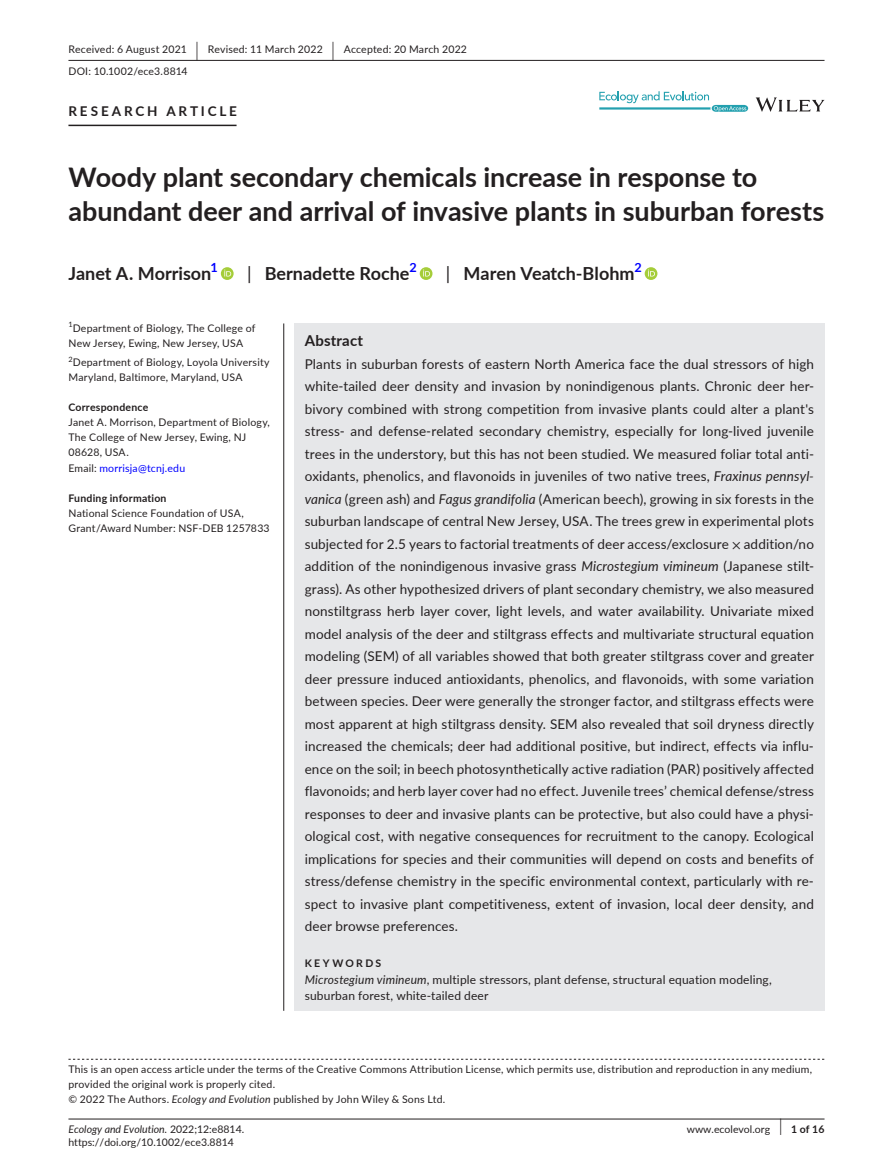
<style>
.page{position:relative;width:893px;height:1174px;background:#fff}
.page>*{position:absolute;margin:0;border:0;box-sizing:border-box;transform-origin:0 0}
.t1{font:700 27px/34.5px "Lato";color:#231f20}
.t2{font:700 18px "Lato";color:#231f20}
.t3{font:700 15px "Lato";letter-spacing:.015em;color:#231f20}
.t4{font:13.5px/22.5px "Lato";letter-spacing:.01em;color:#231f20;text-align:justify}
.t5{font:700 13.5px "Lato";letter-spacing:.21em;color:#231f20}
.t6{font:700 12.6px "Lato";color:#00f}
.t7{font:12px/16.5px "Lato";letter-spacing:.015em;color:#231f20}
.t8{font:10.5px/15px "Lato";letter-spacing:.02em;color:#231f20}
.t9{font:10.5px "Lato";color:#231f20}
.t10{font:700 10.5px "Lato";letter-spacing:.02em;color:#231f20}
.t11{font:italic 10.5px "Lato";color:#231f20}
.t12{font:700 10.5px "Lato";letter-spacing:.22em;color:#231f20}
.t13{font:7.35px "Lato";color:#231f20}
.s1{font-size:19.65px}
.s2{font-weight:400}
.s3{color:#00f}
.s4{font-style:italic}
.s5{font-family:"STIX"}
.s6{font-style:normal}
.s7{font-weight:400;font-size:17.4px}
</style>
<div class="page">
<hr style="left:68px;top:1118px;width:756px;height:1px;background:#231f20">
<svg style="left:756px;top:97px;width:68px;height:15px"></svg>
<svg style="left:599px;top:91px;width:149px;height:21px"></svg>
<hr style="left:68px;top:60px;width:756px;height:1px;background:#231f20">
<hr style="left:68px;top:125px;width:169px;height:1px;background:#231f20">
<svg style="left:221px;top:267px;width:13px;height:13px"></svg>
<svg style="left:224px;top:269px;width:7px;height:7px"></svg>
<svg style="left:420px;top:267px;width:12px;height:13px"></svg>
<svg style="left:423px;top:269px;width:7px;height:7px"></svg>
<svg style="left:645px;top:267px;width:12px;height:13px"></svg>
<svg style="left:648px;top:269px;width:7px;height:7px"></svg>
<svg style="left:68px;top:1058px;width:756px;height:1px"></svg>
<div style="left:294px;top:323px;width:530px;height:687px;background:#e6e7e9"></div>
<hr style="left:283px;top:323px;width:1px;height:687px;background:#231f20">
<p class="t8" style="left:68px;top:38px;width:400px;line-height:21.8px">Received: 6 August 2021 <span class="s1">|</span> Revised: 11 March 2022 <span class="s1">|</span> Accepted: 20 March 2022<br>DOI: 10.1002/ece3.8814</p>
<p class="t5" style="left:68px;top:101px;width:170px">RESEARCH ARTICLE</p>
<h1 class="t1" style="left:68px;top:159px;width:757px">Woody plant secondary chemicals increase in response to abundant deer and arrival of invasive plants in suburban forests</h1>
<h2 class="t2" style="left:68px;top:260px;width:145px">Janet A. Morrison</h2>
<p class="t6" style="left:211px;top:258px;width:9px">1</p>
<h2 class="t2" style="left:247px;top:260px;width:164px"><span class="s2">|</span> Bernadette Roche</h2>
<p class="t6" style="left:409px;top:258px;width:9px">2</p>
<h2 class="t2" style="left:446px;top:260px;width:190px"><span class="s2">|</span> Maren Veatch-Blohm</h2>
<p class="t6" style="left:634px;top:258px;width:9px">2</p>
<p class="t13" style="left:68px;top:319px;width:6px">1</p>
<p class="t8" style="left:68px;top:320px;width:188px;text-indent:4px">Department of Biology, The College of<br>New Jersey, Ewing, New Jersey, USA</p>
<p class="t13" style="left:68px;top:354px;width:6px">2</p>
<p class="t8" style="left:68px;top:355px;width:203px;text-indent:4px">Department of Biology, Loyola University<br>Maryland, Baltimore, Maryland, USA</p>
<p class="t10" style="left:68px;top:400px;width:81px">Correspondence</p>
<p class="t8" style="left:68px;top:415px;width:203px">Janet A. Morrison, Department of Biology,<br>The College of New Jersey, Ewing, NJ<br>08628, USA.<br>Email: <span class="s3">morrisja@tcnj.edu</span></p>
<p class="t10" style="left:68px;top:490px;width:100px">Funding information</p>
<p class="t8" style="left:68px;top:505px;width:203px">National Science Foundation of USA,<br>Grant/Award Number: NSF-DEB 1257833</p>
<p class="t3" style="left:305px;top:329px;width:60px">Abstract</p>
<p class="t4" style="left:305px;top:352px;width:511px">Plants in suburban forests of eastern North America face the dual stressors of high white-tailed deer density and invasion by nonindigenous plants. Chronic deer her&shy;bivory combined with strong competition from invasive plants could alter a plant's stress- and defense-related secondary chemistry, especially for long-lived juvenile trees in the understory, but this has not been studied. We measured foliar total anti&shy;oxidants, phenolics, and flavonoids in juveniles of two native trees, <span class="s4">Fraxinus pennsyl&shy;vanica</span> (green ash) and <span class="s4">Fagus grandifolia</span> (American beech), growing in six forests in the suburban landscape of central New Jersey, USA. The trees grew in experimental plots subjected for 2.5 years to factorial treatments of deer access/exclosure <span class="s5">×</span> addition/no addition of the nonindigenous invasive grass <span class="s4">Microstegium vimineum</span> (Japanese stilt&shy;grass). As other hypothesized drivers of plant secondary chemistry, we also measured nonstiltgrass herb layer cover, light levels, and water availability. Univariate mixed model analysis of the deer and stiltgrass effects and multivariate structural equation modeling (SEM) of all variables showed that both greater stiltgrass cover and greater deer pressure induced antioxidants, phenolics, and flavonoids, with some variation between species. Deer were generally the stronger factor, and stiltgrass effects were most apparent at high stiltgrass density. SEM also revealed that soil dryness directly increased the chemicals; deer had additional positive, but indirect, effects via influ&shy;ence on the soil; in beech photosynthetically active radiation (PAR) positively affected flavonoids; and herb layer cover had no effect. Juvenile trees’ chemical defense/stress responses to deer and invasive plants can be protective, but also could have a physi&shy;ological cost, with negative consequences for recruitment to the canopy. Ecological implications for species and their communities will depend on costs and benefits of stress/defense chemistry in the specific environmental context, particularly with re&shy;spect to invasive plant competitiveness, extent of invasion, local deer density, and deer browse preferences.</p>
<p class="t12" style="left:305px;top:955px;width:78px">KEYWORDS</p>
<p class="t7" style="left:305px;top:970px;width:469px"><span class="s4">Microstegium vimineum</span>, multiple stressors, plant defense, structural equation modeling, suburban forest, white-tailed deer</p>
<p class="t8" style="left:68px;top:1061px;width:745px">This is an open access article under the terms of the Creative Commons Attribution License, which permits use, distribution and reproduction in any medium, provided the original work is properly cited.<br>© 2022 The Authors. <span class="s4">Ecology and Evolution</span> published by John Wiley &amp; Sons Ltd.</p>
<p class="t11" style="left:68px;top:1121px;width:177px">Ecology and Evolution. <span class="s6">2022;12:e8814.</span></p>
<p class="t10" style="left:779px;top:1121px;width:46px"><span class="s7">|</span> 1 of 16</p>
<p class="t9" style="left:68px;top:1135px;width:167px">https://doi.org/10.1002/ece3.8814</p>
<p class="t9" style="left:687px;top:1121px;width:85px">www.ecolevol.org</p>
</div>
